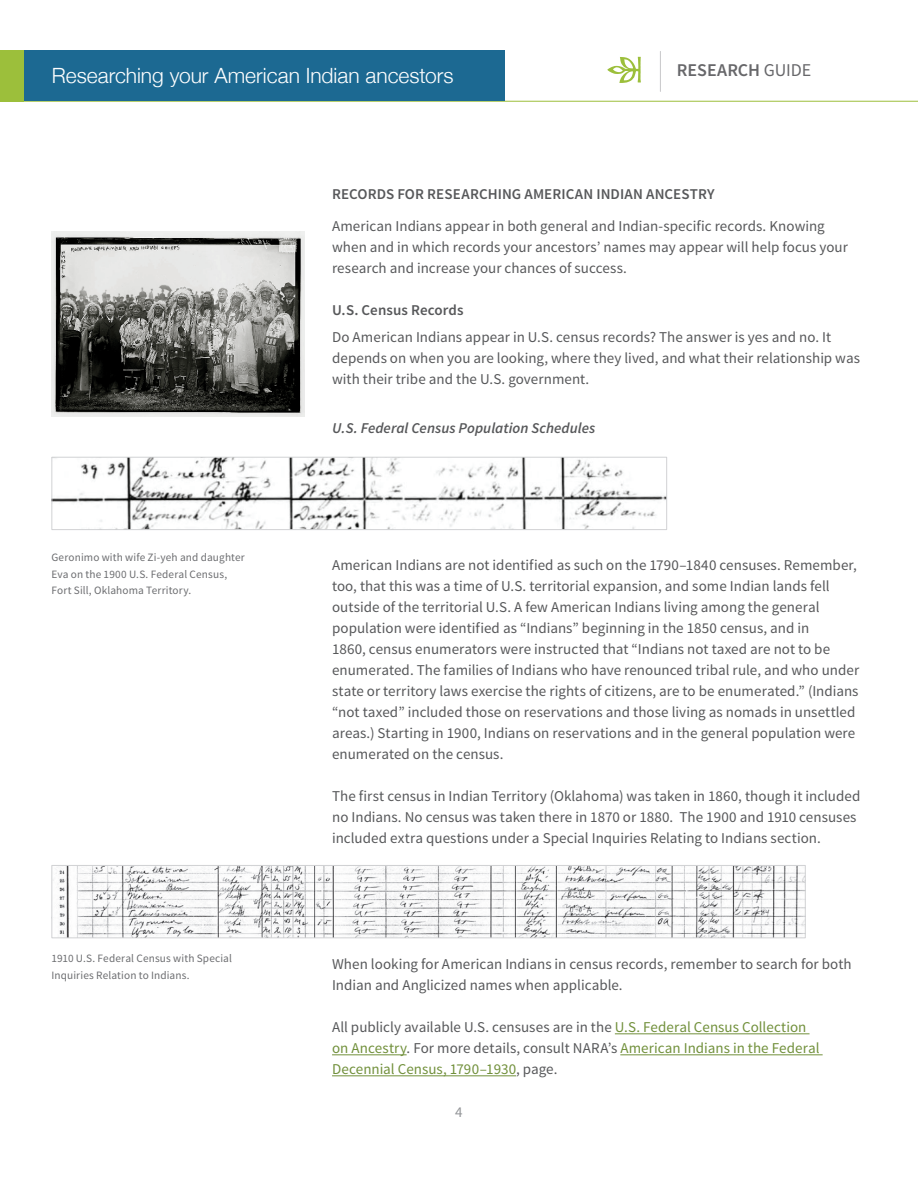
<style>
.page{position:relative;width:918px;height:1188px;background:#fff}
.page>*{position:absolute;margin:0;border:0;box-sizing:border-box;transform-origin:0 0}
.t1{font:300 21px "Helvetica Neue";color:#fff}
.t2{font:600 18px "Source Sans Pro";color:#67676a}
.t3{font:15px/21px "Source Sans Pro";letter-spacing:.005em;color:#57585a}
.t4{font:15px/21px "Source Sans Pro";letter-spacing:.005em;color:#71903b}
.t5{font:600 15px "Source Sans Pro";letter-spacing:.005em;color:#57585a}
.t6{font:italic 600 15px "Source Sans Pro";letter-spacing:.005em;color:#57585a}
.t7{font:15px "Source Sans Pro";color:#939598}
.t8{font:11.25px/16.5px "Source Sans Pro";letter-spacing:.015em;color:#6c6d70}
.s1{font-weight:400}
.s2{color:#57585a}
</style>
<div class="page">
<hr style="left:660px;top:51px;width:1px;height:40px;background:#c7c8ca">
<svg style="left:607px;top:57px;width:34px;height:26px"></svg>
<hr style="left:0;top:101px;width:918px;height:1px;background:#9cbf3b">
<img style="left:53px;top:459px;width:612px;height:69px">
<div style="left:51px;top:457px;width:616px;height:73px;border:1px solid #d1d2d4"></div>
<hr style="left:615px;top:1033px;width:195px;height:1px;background:#71903b">
<hr style="left:332px;top:1054px;width:75px;height:1px;background:#71903b">
<hr style="left:620px;top:1054px;width:203px;height:1px;background:#71903b">
<hr style="left:332px;top:1075px;width:184px;height:1px;background:#71903b">
<div style="left:0;top:51px;width:504px;height:50px;background:#1c6992"></div>
<div style="left:0;top:51px;width:23px;height:51px;background:#9cbf3b"></div>
<img style="left:53px;top:867px;width:751px;height:69px">
<div style="left:51px;top:865px;width:755px;height:73px;border:1px solid #d1d2d4"></div>
<img style="left:51px;top:231px;width:253px;height:186px">
<h1 class="t1" style="left:52px;top:58px;width:386px">Puerto Rico, Civil Registrations, 1885-2001</h1>
<h1 class="t1" style="left:52px;top:58px;width:403px">Researching your American Indian ancestors</h1>
<p class="t2" style="left:677px;top:59px;width:136px">RESEARCH <span class="s1">GUIDE</span></p>
<p class="t8" style="left:51px;top:550px;width:195px">Geronimo with wife Zi-yeh and daughter<br>Eva on the 1900 U.S. Federal Census,<br>Fort Sill, Oklahoma Territory.</p>
<p class="t8" style="left:51px;top:950px;width:182px">1910 U.S. Federal Census with Special<br>Inquiries Relation to Indians.</p>
<p class="t5" style="left:332px;top:185px;width:384px">RECORDS FOR RESEARCHING AMERICAN INDIAN ANCESTRY</p>
<p class="t3" style="left:332px;top:216px;width:517px">American Indians appear in both general and Indian-specific records. Knowing when and in which records your ancestors’ names may appear will help focus your research and increase your chances of success.</p>
<p class="t5" style="left:332px;top:301px;width:133px">U.S. Census Records</p>
<p class="t3" style="left:332px;top:327px;width:530px">Do American Indians appear in U.S. census records? The answer is yes and no. It depends on when you are looking, where they lived, and what their relationship was with their tribe and the U.S. government.</p>
<p class="t6" style="left:332px;top:419px;width:265px">U.S. Federal Census Population Schedules</p>
<p class="t3" style="left:332px;top:555px;width:529px">American Indians are not identified as such on the 1790–1840 censuses. Remember, too, that this was a time of U.S. territorial expansion, and some Indian lands fell outside of the territorial U.S. A few American Indians living among the general population were identified as “Indians” beginning in the 1850 census, and in<br>1860, census enumerators were instructed that “Indians not taxed are not to be enumerated. The families of Indians who have renounced tribal rule, and who under state or territory laws exercise the rights of citizens, are to be enumerated.” (Indians “not taxed” included those on reservations and those living as nomads in unsettled areas.) Starting in 1900, Indians on reservations and in the general population were enumerated on the census.</p>
<p class="t3" style="left:332px;top:786px;width:530px">The first census in Indian Territory (Oklahoma) was taken in 1860, though it included no Indians. No census was taken there in 1870 or 1880. The 1900 and 1910 censuses included extra questions under a Special Inquiries Relating to Indians section.</p>
<p class="t3" style="left:332px;top:954px;width:521px">When looking for American Indians in census records, remember to search for both<br>Indian and Anglicized names when applicable.</p>
<p class="t4" style="left:332px;top:1017px;width:489px"><span class="s2">All publicly available U.S. censuses are in the</span> U.S. Federal Census Collection on Ancestry<span class="s2">. For more details, consult NARA’s</span> American Indians in the Federal<br>Decennial Census, 1790–1930<span class="s2">, page.</span></p>
<p class="t7" style="left:455px;top:1103px;width:9px">4</p>
</div>
